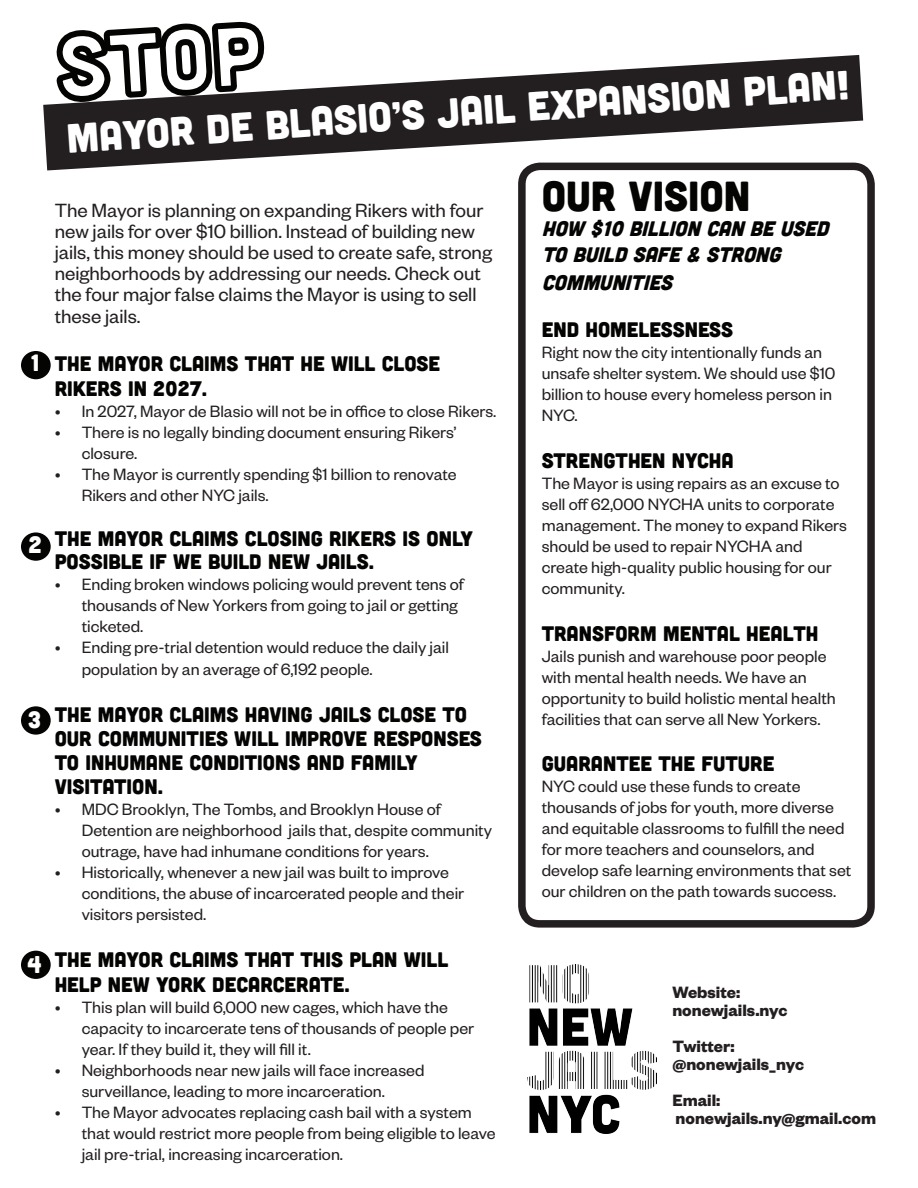
<style>
.page{position:relative;width:918px;height:1188px;background:#fff}
.page>*{position:absolute;margin:0;border:0;box-sizing:border-box;transform-origin:0 0}
.t1{font:42px "Cubano";color:#040503}
.t2{font:40.8px "Cubano";color:#fff}
.t3{font:23.55px "Cubano";color:#fff}
.t4{font:21px/24px "Cubano";color:#040503}
.t5{font:21px/21.3px "Founders Grotesk";color:#231f20}
.t6{font:italic 21px/25.2px "Cubano";color:#040503}
.t7{font:18px/21px "Founders Grotesk";color:#231f20}
.t8{font:700 18px "Founders Grotesk";color:#231f20}
</style>
<div class="page">
<svg style="left:43px;top:55px;width:820px;height:115px;fill:#231f20"></svg>
<div style="left:518px;top:163px;width:357px;height:765px;border:8px solid #231f20;border-radius:18px"></div>
<svg style="left:53px;top:21px;width:213px;height:82px"></svg>
<img style="left:527px;top:965px;width:130px;height:168px">
<div style="left:21px;top:351px;width:30px;height:28px;background:#040503;border-radius:50%"></div>
<div style="left:21px;top:532px;width:30px;height:29px;background:#040503;border-radius:50%"></div>
<div style="left:21px;top:706px;width:30px;height:29px;background:#040503;border-radius:50%"></div>
<div style="left:21px;top:951px;width:30px;height:28px;background:#040503;border-radius:50%"></div>
<p class="t3" style="left:31px;top:348px;width:10px">1</p>
<p class="t3" style="left:29px;top:529px;width:15px">2</p>
<p class="t3" style="left:28px;top:705px;width:15px">3</p>
<p class="t3" style="left:27px;top:949px;width:16px">4</p>
<p class="t2" style="left:65px;top:113px;width:787px;rotate:-4deg">MAYOR DE BLASIO’S JAIL EXPANSION PLAN!</p>
<p class="t1" style="left:542px;top:169px;width:210px">OUR VISION</p>
<p class="t6" style="left:542px;top:215px;width:294px">HOW $10 BILLION CAN BE USED<br>TO BUILD SAFE &amp; STRONG</p>
<p class="t6" style="left:542px;top:269px;width:138px">COMMUNITIES</p>
<p class="t4" style="left:542px;top:317px;width:193px">END HOMELESSNESS</p>
<p class="t7" style="left:542px;top:341px;width:295px">Right now the city intentionally funds an unsafe shelter system. We should use $10 billion to house every homeless person in<br>NYC.</p>
<p class="t4" style="left:542px;top:448px;width:193px">STRENGTHEN NYCHA</p>
<p class="t7" style="left:542px;top:472px;width:307px">The Mayor is using repairs as an excuse to sell off 62,000 NYCHA units to corporate management. The money to expand Rikers should be used to repair NYCHA and create high-quality public housing for our community.</p>
<p class="t4" style="left:542px;top:620px;width:278px">TRANSFORM MENTAL HEALTH</p>
<p class="t7" style="left:542px;top:645px;width:296px">Jails punish and warehouse poor people with mental health needs. We have an opportunity to build holistic mental health facilities that can serve all New Yorkers.</p>
<p class="t4" style="left:542px;top:751px;width:234px">GUARANTEE THE FUTURE</p>
<p class="t7" style="left:542px;top:775px;width:311px">NYC could use these funds to create thousands of jobs for youth, more diverse and equitable classrooms to fulfill the need for more teachers and counselors, and develop safe learning environments that set our children on the path towards success.</p>
<p class="t5" style="left:55px;top:198px;width:439px">The Mayor is planning on expanding Rikers with four new jails for over $10 billion. Instead of building new jails, this money should be used to create safe, strong neighborhoods by addressing our needs. Check out the four major false claims the Mayor is using to sell these jails.</p>
<p class="t4" style="left:55px;top:350px;width:387px;line-height:25.2px">THE MAYOR CLAIMS THAT HE WILL CLOSE<br>RIKERS IN 2027.</p>
<p class="t7" style="left:55px;top:400px;width:443px">• In 2027, Mayor de Blasio will not be in office to close Rikers.</p>
<p class="t7" style="left:82px;top:421px;width:376px;text-indent:-27px">• There is no legally binding document ensuring Rikers’ closure.</p>
<p class="t7" style="left:82px;top:463px;width:377px;text-indent:-27px">• The Mayor is currently spending $1 billion to renovate<br>Rikers and other NYC jails.</p>
<p class="t4" style="left:55px;top:526px;width:420px;line-height:22.5px">THE MAYOR CLAIMS CLOSING RIKERS IS ONLY<br>POSSIBLE IF WE BUILD NEW JAILS.</p>
<p class="t7" style="left:82px;top:572px;width:384px;text-indent:-27px">• Ending broken windows policing would prevent tens of thousands of New Yorkers from going to jail or getting ticketed.</p>
<p class="t7" style="left:82px;top:635px;width:369px;line-height:22.5px;text-indent:-27px">• Ending pre-trial detention would reduce the daily jail population by an average of 6,192 people.</p>
<p class="t4" style="left:55px;top:701px;width:429px">THE MAYOR CLAIMS HAVING JAILS CLOSE TO<br>OUR COMMUNITIES WILL IMPROVE RESPONSES<br>TO INHUMANE CONDITIONS AND FAMILY<br>VISITATION.</p>
<p class="t7" style="left:82px;top:797px;width:412px;text-indent:-27px">• MDC Brooklyn, The Tombs, and Brooklyn House of<br>Detention are neighborhood jails that, despite community outrage, have had inhumane conditions for years.</p>
<p class="t7" style="left:82px;top:860px;width:384px;text-indent:-27px">• Historically, whenever a new jail was built to improve conditions, the abuse of incarcerated people and their visitors persisted.</p>
<p class="t4" style="left:55px;top:946px;width:395px;line-height:25.2px">THE MAYOR CLAIMS THAT THIS PLAN WILL<br>HELP NEW YORK DECARCERATE.</p>
<p class="t7" style="left:82px;top:996px;width:394px;text-indent:-27px">• This plan will build 6,000 new cages, which have the capacity to incarcerate tens of thousands of people per year. If they build it, they will fill it.</p>
<p class="t7" style="left:82px;top:1059px;width:344px;text-indent:-27px">• Neighborhoods near new jails will face increased surveillance, leading to more incarceration.</p>
<p class="t7" style="left:82px;top:1101px;width:416px;text-indent:-27px">• The Mayor advocates replacing cash bail with a system that would restrict more people from being eligible to leave jail pre-trial, increasing incarceration.</p>
<p class="t8" style="left:672px;top:981px;width:69px">Website:</p>
<p class="t8" style="left:672px;top:999px;width:117px">nonewjails.nyc</p>
<p class="t8" style="left:672px;top:1035px;width:64px">Twitter:</p>
<p class="t8" style="left:672px;top:1053px;width:133px">@nonewjails_nyc</p>
<p class="t8" style="left:672px;top:1089px;width:49px">Email:</p>
<p class="t8" style="left:676px;top:1107px;width:202px">nonewjails.ny@gmail.com</p>
</div>
